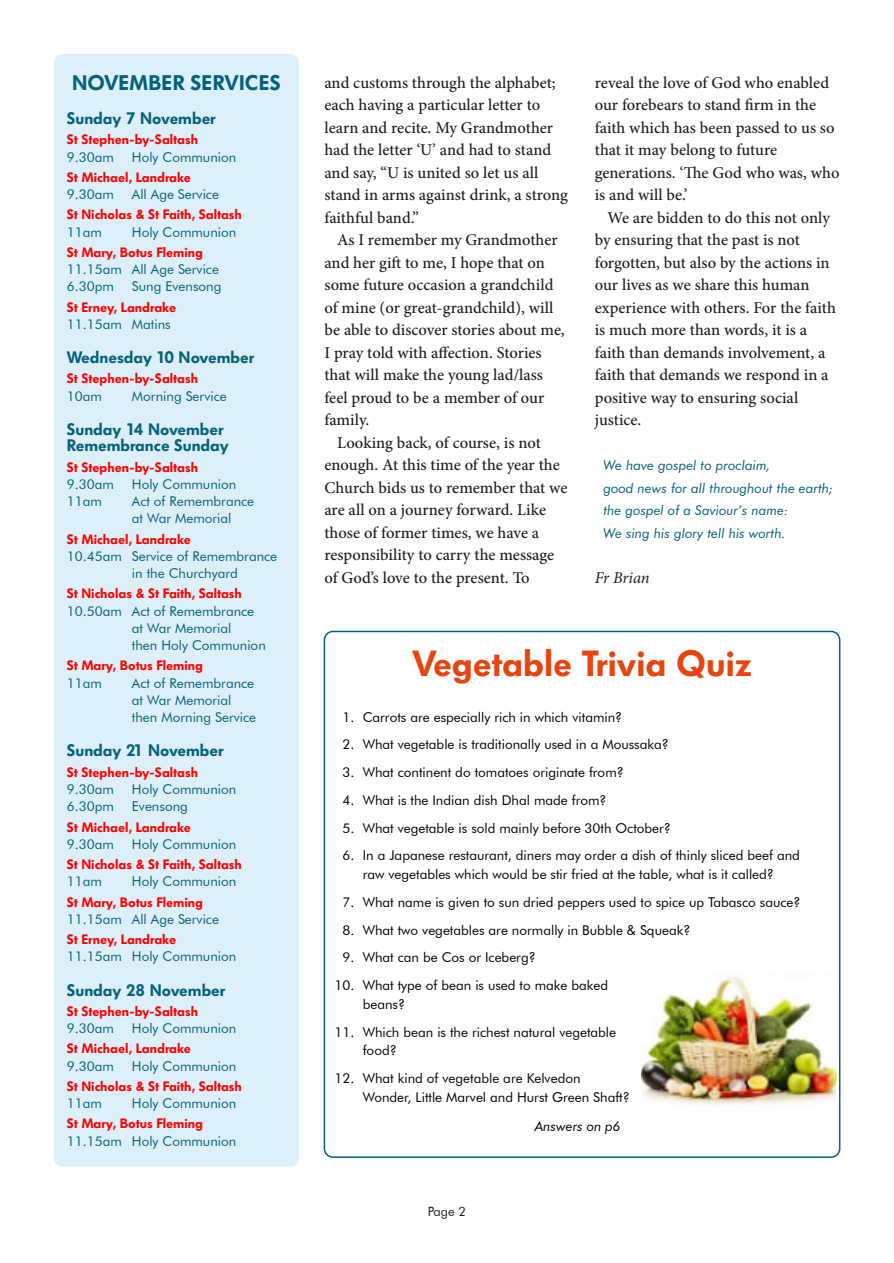
<style>
.page{position:relative;width:894px;height:1263px;background:#fff}
.page>*{position:absolute;margin:0;border:0;box-sizing:border-box;transform-origin:0 0}
.t1{font:600 36px "Futura BQ";color:#e74510}
.t2{font:600 21px "Futura BQ";color:#046178}
.t3{font:500 16.5px/22.5px "Minion Pro";letter-spacing:-.005em;color:#1d1d1b}
.t4{font:600 16.5px/16.4px "Futura BQ";color:#046178}
.t5{font:italic 16.5px "Minion Pro";letter-spacing:-.015em;color:#1d1d1b}
.t6{font:13.5px/18.8px "Futura BT";color:#000}
.t7{font:13.5px/17.2px "Futura BT";color:#046178}
.t8{font:600 13.5px "Futura BQ";color:#f00}
.t9{font:italic 13.5px/22.5px "Futura BT";color:#046178}
.t10{font:italic 13.5px "Futura BT";color:#000}
.t11{font:12.75px "Futura BT";color:#1d1d1b}
</style>
<div class="page">
<div style="left:54px;top:54px;width:245px;height:1113px;background:#ddf0f9;border-radius:9px"></div>
<div style="left:323px;top:631px;width:517px;height:527px;border:2px solid #046178;border-radius:9px"></div>
<img style="left:641px;top:973px;width:195px;height:133px">
<p class="t2" style="left:72px;top:74px;width:210px">NOVEMBER SERVICES</p>
<p class="t4" style="left:67px;top:111px;width:150px">Sunday 7 November</p>
<p class="t8" style="left:67px;top:134px;width:133px">St Stephen-by-Saltash</p>
<p class="t7" style="left:67px;top:149px;width:48px">9.30am</p>
<p class="t7" style="left:132px;top:149px;width:106px">Holy Communion</p>
<p class="t8" style="left:67px;top:172px;width:126px">St Michael, Landrake</p>
<p class="t7" style="left:67px;top:187px;width:48px">9.30am</p>
<p class="t7" style="left:132px;top:187px;width:88px">All Age Service</p>
<p class="t8" style="left:67px;top:209px;width:176px">St Nicholas &amp; St Faith, Saltash</p>
<p class="t7" style="left:67px;top:224px;width:37px">11am</p>
<p class="t7" style="left:132px;top:224px;width:106px">Holy Communion</p>
<p class="t8" style="left:67px;top:247px;width:138px">St Mary, Botus Fleming</p>
<p class="t7" style="left:67px;top:262px;width:154px">11.15am All Age Service<br>6.30pm</p>
<p class="t7" style="left:132px;top:279px;width:91px">Sung Evensong</p>
<p class="t8" style="left:67px;top:301px;width:111px">St Erney, Landrake</p>
<p class="t7" style="left:67px;top:317px;width:105px">11.15am Matins</p>
<p class="t4" style="left:67px;top:350px;width:189px">Wednesday 10 November</p>
<p class="t8" style="left:67px;top:373px;width:133px">St Stephen-by-Saltash</p>
<p class="t7" style="left:67px;top:388px;width:37px">10am</p>
<p class="t7" style="left:132px;top:388px;width:96px">Morning Service</p>
<p class="t4" style="left:67px;top:422px;width:163px">Sunday 14 November<br>Remembrance Sunday</p>
<p class="t8" style="left:67px;top:462px;width:133px">St Stephen-by-Saltash</p>
<p class="t7" style="left:67px;top:477px;width:48px">9.30am</p>
<p class="t7" style="left:132px;top:477px;width:106px">Holy Communion</p>
<p class="t7" style="left:67px;top:494px;width:37px">11am</p>
<p class="t7" style="left:132px;top:494px;width:124px">Act of Remembrance at War Memorial</p>
<p class="t8" style="left:67px;top:534px;width:126px">St Michael, Landrake</p>
<p class="t7" style="left:132px;top:549px;width:147px;text-indent:-65px">10.45am Service of Remembrance in the Churchyard</p>
<p class="t8" style="left:67px;top:588px;width:176px">St Nicholas &amp; St Faith, Saltash</p>
<p class="t7" style="left:132px;top:603px;width:135px;text-indent:-65px">10.50am Act of Remembrance at War Memorial<br>then Holy Communion</p>
<p class="t8" style="left:67px;top:660px;width:138px">St Mary, Botus Fleming</p>
<p class="t7" style="left:67px;top:675px;width:37px">11am</p>
<p class="t7" style="left:132px;top:675px;width:126px">Act of Remembrance at War Memorial then Morning Service</p>
<p class="t4" style="left:67px;top:744px;width:158px">Sunday 21 November</p>
<p class="t8" style="left:67px;top:767px;width:133px">St Stephen-by-Saltash</p>
<p class="t7" style="left:67px;top:782px;width:48px">9.30am</p>
<p class="t7" style="left:132px;top:782px;width:106px">Holy Communion</p>
<p class="t7" style="left:67px;top:799px;width:49px">6.30pm</p>
<p class="t7" style="left:132px;top:799px;width:57px">Evensong</p>
<p class="t8" style="left:67px;top:821px;width:126px">St Michael, Landrake</p>
<p class="t7" style="left:67px;top:837px;width:48px">9.30am</p>
<p class="t7" style="left:132px;top:837px;width:106px">Holy Communion</p>
<p class="t8" style="left:67px;top:859px;width:176px">St Nicholas &amp; St Faith, Saltash</p>
<p class="t7" style="left:67px;top:874px;width:37px">11am</p>
<p class="t7" style="left:132px;top:874px;width:106px">Holy Communion</p>
<p class="t8" style="left:67px;top:896px;width:138px">St Mary, Botus Fleming</p>
<p class="t7" style="left:67px;top:912px;width:154px">11.15am All Age Service</p>
<p class="t8" style="left:67px;top:934px;width:111px">St Erney, Landrake</p>
<p class="t7" style="left:67px;top:949px;width:171px">11.15am Holy Communion</p>
<p class="t4" style="left:67px;top:983px;width:160px">Sunday 28 November</p>
<p class="t8" style="left:67px;top:1006px;width:133px">St Stephen-by-Saltash</p>
<p class="t7" style="left:67px;top:1021px;width:48px">9.30am</p>
<p class="t7" style="left:132px;top:1021px;width:106px">Holy Communion</p>
<p class="t8" style="left:67px;top:1043px;width:126px">St Michael, Landrake</p>
<p class="t7" style="left:67px;top:1058px;width:48px">9.30am</p>
<p class="t7" style="left:132px;top:1058px;width:106px">Holy Communion</p>
<p class="t8" style="left:67px;top:1081px;width:176px">St Nicholas &amp; St Faith, Saltash</p>
<p class="t7" style="left:67px;top:1096px;width:37px">11am</p>
<p class="t7" style="left:132px;top:1096px;width:106px">Holy Communion</p>
<p class="t8" style="left:67px;top:1118px;width:138px">St Mary, Botus Fleming</p>
<p class="t7" style="left:67px;top:1133px;width:171px">11.15am Holy Communion</p>
<p class="t3" style="left:324px;top:73px;width:245px">and customs through the alphabet; each having a particular letter to learn and recite. My Grandmother had the letter ‘U’ and had to stand and say, “U is united so let us all stand in arms against drink, a strong faithful band.”</p>
<p class="t3" style="left:324px;top:230px;width:242px;text-indent:13px">As I remember my Grandmother and her gift to me, I hope that on some future occasion a grandchild of mine (or great-grandchild), will be able to discover stories about me,<br>I pray told with affection. Stories that will make the young lad/lass feel proud to be a member of our family.</p>
<p class="t3" style="left:324px;top:433px;width:244px;text-indent:13px">Looking back, of course, is not enough. At this time of the year the<br>Church bids us to remember that we are all on a journey forward. Like those of former times, we have a responsibility to carry the message of God’s love to the present. To</p>
<p class="t3" style="left:594px;top:73px;width:246px">reveal the love of God who enabled our forebears to stand firm in the faith which has been passed to us so that it may belong to future generations. ‘The God who was, who is and will be.’</p>
<p class="t3" style="left:594px;top:208px;width:242px;text-indent:13px">We are bidden to do this not only by ensuring that the past is not forgotten, but also by the actions in our lives as we share this human experience with others. For the faith is much more than words, it is a faith than demands involvement, a faith that demands we respond in a positive way to ensuring social justice.</p>
<p class="t9" style="left:603px;top:455px;width:231px">We have gospel to proclaim,<br>good news for all throughout the earth; the gospel of a Saviour’s name:<br>We sing his glory tell his worth.</p>
<p class="t5" style="left:594px;top:571px;width:56px">Fr Brian</p>
<h1 class="t1" style="left:412px;top:649px;width:341px">Vegetable Trivia Quiz</h1>
<p class="t6" style="left:342px;top:709px;width:281px">1. Carrots are especially rich in which vitamin?</p>
<p class="t6" style="left:342px;top:736px;width:328px">2. What vegetable is traditionally used in a Moussaka?</p>
<p class="t6" style="left:342px;top:764px;width:283px">3. What continent do tomatoes originate from?</p>
<p class="t6" style="left:342px;top:792px;width:265px">4. What is the Indian dish Dhal made from?</p>
<p class="t6" style="left:342px;top:820px;width:330px">5. What vegetable is sold mainly before 30th October?</p>
<p class="t6" style="left:342px;top:847px;width:459px;text-align:center">6. In a Japanese restaurant, diners may order a dish of thinly sliced beef and raw vegetables which would be stir fried at the table, what is it called?</p>
<p class="t6" style="left:342px;top:894px;width:459px">7. What name is given to sun dried peppers used to spice up Tabasco sauce?</p>
<p class="t6" style="left:342px;top:922px;width:349px">8. What two vegetables are normally in Bubble &amp; Squeak?</p>
<p class="t6" style="left:342px;top:949px;width:195px">9. What can be Cos or Iceberg?</p>
<p class="t6" style="left:362px;top:977px;width:247px;text-indent:-28px">10. What type of bean is used to make baked beans?</p>
<p class="t6" style="left:362px;top:1024px;width:255px;text-indent:-28px">11. Which bean is the richest natural vegetable food?</p>
<p class="t6" style="left:362px;top:1070px;width:268px;text-indent:-28px">12. What kind of vegetable are Kelvedon<br>Wonder, Little Marvel and Hurst Green Shaft?</p>
<p class="t10" style="left:534px;top:1121px;width:87px">Answers on p6</p>
<p class="t11" style="left:427px;top:1206px;width:40px">Page 2</p>
</div>
